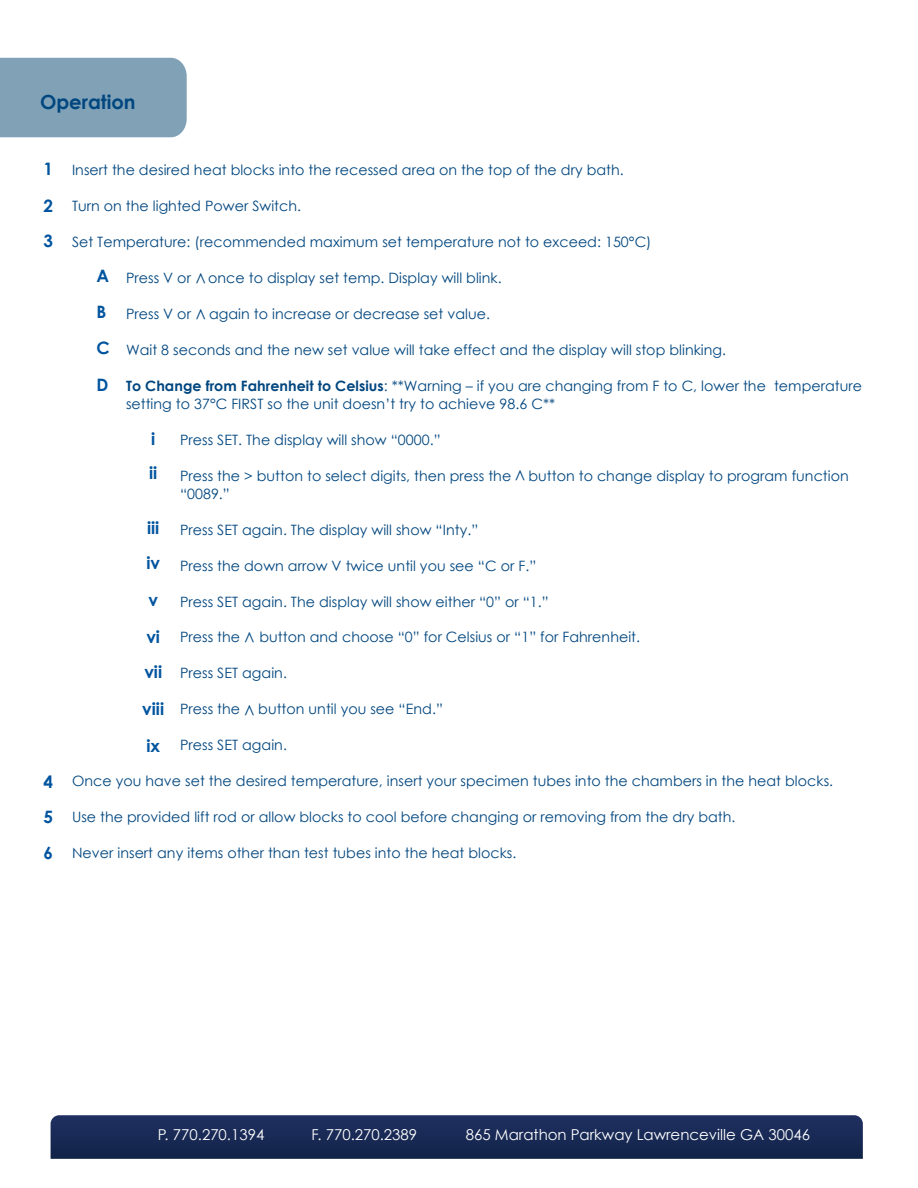
<style>
.page{position:relative;width:918px;height:1188px;background:#fff}
.page>*{position:absolute;margin:0;border:0;box-sizing:border-box;transform-origin:0 0}
.t1{font:700 19.5px "Century Gothic";color:#00467f}
.t2{font:700 17.1px/36.3px "Century Gothic";color:#00549f}
.t3{font:15px "Century Gothic";color:#fff}
.t4{font:14.25px/18px "Century Gothic";letter-spacing:.005em;color:#00467f}
.s1{font-weight:700;font-size:17.1px;color:#00549f}
.s2{font-weight:700}
</style>
<div class="page">
<svg style="left:51px;top:1115px;width:812px;height:44px;background:#1a2b56"></svg>
<div style="left:0;top:58px;width:187px;height:79px;background:#80a1b6"></div>
<h1 class="t1" style="left:40px;top:87px;width:97px">Operation</h1>
<p class="t4" style="left:43px;top:160px;width:582px"><span class="s1">1</span> Insert the desired heat blocks into the recessed area on the top of the dry bath.</p>
<p class="t4" style="left:72px;top:196px;width:231px">Turn on the lighted Power Switch.</p>
<p class="t4" style="left:72px;top:232px;width:581px">Set Temperature: (recommended maximum set temperature not to exceed: 150°C)</p>
<p class="t4" style="left:126px;top:268px;width:377px">Press V or once to display set temp. Display will blink.</p>
<p class="t4" style="left:126px;top:304px;width:66px">Press V or</p>
<p class="t4" style="left:209px;top:304px;width:282px">again to increase or decrease set value.</p>
<p class="t4" style="left:126px;top:340px;width:602px">Wait 8 seconds and the new set value will take effect and the display will stop blinking.</p>
<p class="t4" style="left:126px;top:376px;width:738px"><span class="s2">To Change from Fahrenheit to Celsius</span>: **Warning – if you are changing from F to C, lower the temperature setting to 37°C FIRST so the unit doesn’t try to achieve 98.6 C**</p>
<p class="t4" style="left:180px;top:430px;width:262px">Press SET. The display will show “0000.”</p>
<p class="t4" style="left:180px;top:466px;width:670px">Press the &gt; button to select digits, then press the button to change display to program function “0089.”</p>
<p class="t4" style="left:180px;top:520px;width:300px">Press SET again. The display will show “Inty.”</p>
<p class="t4" style="left:180px;top:556px;width:358px">Press the down arrow V twice until you see “C or F.”</p>
<p class="t4" style="left:180px;top:592px;width:370px">Press SET again. The display will show either “0” or “1.”</p>
<p class="t4" style="left:180px;top:628px;width:62px">Press the</p>
<p class="t4" style="left:259px;top:628px;width:382px">button and choose “0” for Celsius or “1” for Fahrenheit.</p>
<p class="t4" style="left:180px;top:664px;width:108px">Press SET again.</p>
<p class="t4" style="left:180px;top:700px;width:62px">Press the</p>
<p class="t4" style="left:258px;top:700px;width:186px">button until you see “End.”</p>
<p class="t4" style="left:180px;top:736px;width:108px">Press SET again.</p>
<p class="t4" style="left:72px;top:772px;width:763px">Once you have set the desired temperature, insert your specimen tubes into the chambers in the heat blocks.</p>
<p class="t4" style="left:72px;top:808px;width:665px">Use the provided lift rod or allow blocks to cool before changing or removing from the dry bath.</p>
<p class="t4" style="left:43px;top:844px;width:475px"><span class="s1">6</span> Never insert any items other than test tubes into the heat blocks.</p>
<p class="t2" style="left:43px;top:187px;width:11px">2</p>
<p class="t2" style="left:43px;top:222px;width:11px">3</p>
<p class="t2" style="left:96px;top:257px;width:14px">A</p>
<p class="t4" style="left:206px;top:287px;width:12px;rotate:-180deg">V</p>
<p class="t4" style="left:206px;top:323px;width:12px;rotate:-180deg">V</p>
<p class="t2" style="left:96px;top:293px;width:11px">B</p>
<p class="t2" style="left:96px;top:329px;width:15px">C</p>
<p class="t2" style="left:96px;top:366px;width:13px">D</p>
<p class="t2" style="left:151px;top:420px;width:6px">i</p>
<p class="t2" style="left:149px;top:454px;width:10px">ii</p>
<p class="t4" style="left:525px;top:484px;width:12px;rotate:-180deg">V</p>
<p class="t2" style="left:147px;top:509px;width:14px">iii</p>
<p class="t2" style="left:144px;top:544px;width:19px">iv v vi vii</p>
<p class="t2" style="left:142px;top:690px;width:23px">viii ix</p>
<p class="t4" style="left:255px;top:719px;width:12px;rotate:-180deg">V</p>
<p class="t4" style="left:255px;top:646px;width:12px;rotate:-180deg">V</p>
<p class="t2" style="left:43px;top:763px;width:11px">4</p>
<p class="t2" style="left:43px;top:798px;width:11px">5</p>
<p class="t3" style="left:158px;top:1124px;width:108px">P. 770.270.1394</p>
<p class="t3" style="left:312px;top:1124px;width:107px">F. 770.270.2389</p>
<p class="t3" style="left:466px;top:1124px;width:346px">865 Marathon Parkway Lawrenceville GA 30046</p>
</div>
